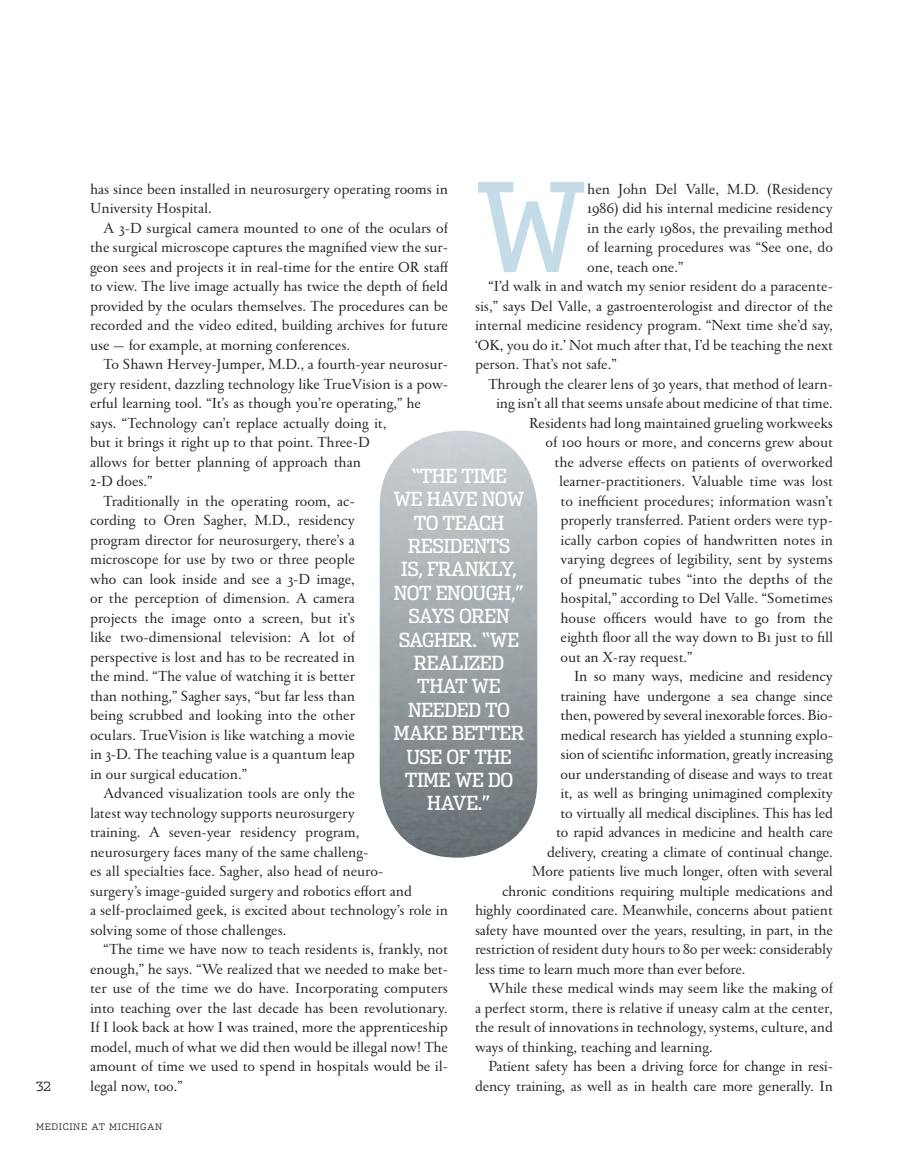
<style>
.page{position:relative;width:905px;height:1175px;background:#fff}
.page>*{position:absolute;margin:0;border:0;box-sizing:border-box;transform-origin:0 0}
.Garr__Body__10_5_13{font:122.7px "Dispatch Cond";color:#c3dce8}
.Garr__Pullquote{font:19.5px/23.4px "Dispatch Cond";letter-spacing:-.02em;color:#fff;text-align:center}
.Garr__Body__10_5_13-2{font:15.75px/19.5px "Garamond FB Text";color:#231f20;text-align:justify}
.Page___Left{font:300 12.75px "Dispatch";color:#231f20}
.Folio_Left{font:300 9px "Dispatch";letter-spacing:.07em;color:#231f20}
</style>
<div class="page">
<img style="left:380px;top:430px;width:157px;height:427px">
<p class="Page___Left" style="left:36px;top:1078px;width:17px">32</p>
<p class="Garr__Body__10_5_13" style="left:475px;top:154px;width:114px">W</p>
<p class="Garr__Body__10_5_13-2" style="left:587px;top:180px;width:247px">hen John Del Valle, M.D. (Residency 1986) did his internal medicine residency in the early 1980s, the prevailing method of learning procedures was “See one, do one, teach one.”</p>
<p class="Garr__Body__10_5_13-2" style="left:475px;top:277px;width:359px;text-indent:14px">“I’d walk in and watch my senior resident do a paracente&shy;sis,” says Del Valle, a gastroenterologist and director of the internal medicine residency program. “Next time she’d say, ‘OK, you do it.’ Not much after that, I’d be teaching the next person. That’s not safe.”</p>
<p class="Garr__Body__10_5_13-2" style="left:488px;top:375px;width:346px">Through the clearer lens of 30 years, that method of learn-</p>
<p class="Garr__Body__10_5_13-2" style="left:496px;top:394px;width:338px">ing isn’t all that seems unsafe about medicine of that time.</p>
<p class="Garr__Body__10_5_13-2" style="left:529px;top:414px;width:305px">Residents had long maintained grueling workweeks</p>
<p class="Garr__Body__10_5_13-2" style="left:545px;top:433px;width:289px">of 100 hours or more, and concerns grew about</p>
<p class="Garr__Body__10_5_13-2" style="left:554px;top:453px;width:280px">the adverse effects on patients of overworked</p>
<p class="Garr__Body__10_5_13-2" style="left:559px;top:472px;width:275px">learner-practitioners. Valuable time was lost</p>
<p class="Garr__Body__10_5_13-2" style="left:560px;top:492px;width:274px">to inefficient procedures; information wasn’t</p>
<p class="Garr__Body__10_5_13-2" style="left:560px;top:511px;width:274px">properly transferred. Patient orders were typ-</p>
<p class="Garr__Body__10_5_13-2" style="left:560px;top:531px;width:274px">ically carbon copies of handwritten notes in</p>
<p class="Garr__Body__10_5_13-2" style="left:560px;top:550px;width:274px">varying degrees of legibility, sent by systems</p>
<p class="Garr__Body__10_5_13-2" style="left:560px;top:570px;width:274px">of pneumatic tubes “into the depths of the</p>
<p class="Garr__Body__10_5_13-2" style="left:560px;top:589px;width:274px">hospital,” according to Del Valle. “Sometimes</p>
<p class="Garr__Body__10_5_13-2" style="left:560px;top:609px;width:274px">house officers would have to go from the</p>
<p class="Garr__Body__10_5_13-2" style="left:560px;top:628px;width:274px">eighth floor all the way down to B1 just to fill</p>
<p class="Garr__Body__10_5_13-2" style="left:560px;top:648px;width:133px">out an X-ray request.”</p>
<p class="Garr__Body__10_5_13-2" style="left:574px;top:667px;width:260px">In so many ways, medicine and residency</p>
<p class="Garr__Body__10_5_13-2" style="left:560px;top:687px;width:274px">training have undergone a sea change since</p>
<p class="Garr__Body__10_5_13-2" style="left:560px;top:706px;width:274px">then, powered by several inexorable forces. Bio-</p>
<p class="Garr__Body__10_5_13-2" style="left:560px;top:726px;width:274px">medical research has yielded a stunning explo-</p>
<p class="Garr__Body__10_5_13-2" style="left:560px;top:745px;width:274px">sion of scientific information, greatly increasing</p>
<p class="Garr__Body__10_5_13-2" style="left:560px;top:765px;width:274px">our understanding of disease and ways to treat</p>
<p class="Garr__Body__10_5_13-2" style="left:560px;top:784px;width:274px">it, as well as bringing unimagined complexity</p>
<p class="Garr__Body__10_5_13-2" style="left:560px;top:804px;width:274px">to virtually all medical disciplines. This has led</p>
<p class="Garr__Body__10_5_13-2" style="left:556px;top:823px;width:278px">to rapid advances in medicine and health care</p>
<p class="Garr__Body__10_5_13-2" style="left:547px;top:843px;width:287px">delivery, creating a climate of continual change.</p>
<p class="Garr__Body__10_5_13-2" style="left:532px;top:862px;width:302px">More patients live much longer, often with several</p>
<p class="Garr__Body__10_5_13-2" style="left:502px;top:882px;width:332px">chronic conditions requiring multiple medications and</p>
<p class="Garr__Body__10_5_13-2" style="left:475px;top:901px;width:359px">highly coordinated care. Meanwhile, concerns about patient</p>
<p class="Garr__Body__10_5_13-2" style="left:475px;top:921px;width:359px">safety have mounted over the years, resulting, in part, in the</p>
<p class="Garr__Body__10_5_13-2" style="left:475px;top:940px;width:359px">restriction of resident duty hours to 80 per week: considerably</p>
<p class="Garr__Body__10_5_13-2" style="left:475px;top:960px;width:272px">less time to learn much more than ever before.</p>
<p class="Garr__Body__10_5_13-2" style="left:475px;top:979px;width:359px;text-indent:14px">While these medical winds may seem like the making of a perfect storm, there is relative if uneasy calm at the center, the result of innovations in technology, systems, culture, and ways of thinking, teaching and learning.</p>
<p class="Garr__Body__10_5_13-2" style="left:475px;top:1057px;width:359px;text-align:right">Patient safety has been a driving force for change in resi&shy;dency training, as well as in health care more generally. In</p>
<p class="Garr__Body__10_5_13-2" style="left:90px;top:180px;width:359px">has since been installed in neurosurgery operating rooms in<br>University Hospital.</p>
<p class="Garr__Body__10_5_13-2" style="left:90px;top:219px;width:359px;text-indent:14px">A 3-D surgical camera mounted to one of the oculars of the surgical microscope captures the magnified view the sur&shy;geon sees and projects it in real-time for the entire OR staff to view. The live image actually has twice the depth of field provided by the oculars themselves. The procedures can be recorded and the video edited, building archives for future use — for example, at morning conferences.</p>
<p class="Garr__Body__10_5_13-2" style="left:90px;top:355px;width:359px;text-align:left;text-indent:14px">To Shawn Hervey-Jumper, M.D., a fourth-year neurosur&shy;gery resident, dazzling technology like TrueVision is a pow&shy;erful learning tool. “It’s as though you’re operating,” he says. “Technology can’t replace actually doing it,<br>but it brings it right up to that point. Three-D<br>allows for better planning of approach than<br>2-D does.”</p>
<p class="Garr__Body__10_5_13-2" style="left:90px;top:492px;width:266px;text-indent:14px">Traditionally in the operating room, ac&shy;cording to Oren Sagher, M.D., residency program director for neurosurgery, there’s a microscope for use by two or three people who can look inside and see a 3-D image, or the perception of dimension. A camera projects the image onto a screen, but it’s like two-dimensional television: A lot of perspective is lost and has to be recreated in the mind. “The value of watching it is better than nothing,” Sagher says, “but far less than being scrubbed and looking into the other oculars. TrueVision is like watching a movie in 3-D. The teaching value is a quantum leap in our surgical education.”</p>
<p class="Garr__Body__10_5_13-2" style="left:90px;top:784px;width:359px;text-align:left;text-indent:14px">Advanced visualization tools are only the<br>latest way technology supports neurosurgery<br>training. A seven-year residency program,<br>neurosurgery faces many of the same challeng-<br>es all specialties face. Sagher, also head of neuro-<br>surgery’s image-guided surgery and robotics effort and<br>a self-proclaimed geek, is excited about technology’s role in solving some of those challenges.</p>
<p class="Garr__Body__10_5_13-2" style="left:90px;top:940px;width:359px;text-indent:14px">“The time we have now to teach residents is, frankly, not enough,” he says. “We realized that we needed to make bet&shy;ter use of the time we do have. Incorporating computers into teaching over the last decade has been revolutionary.<br>If I look back at how I was trained, more the apprenticeship model, much of what we did then would be illegal now! The amount of time we used to spend in hospitals would be il&shy;legal now, too.”</p>
<p class="Garr__Pullquote" style="left:393px;top:464px;width:133px">“THE TIME<br>WE HAVE NOW<br>TO TEACH<br>RESIDENTS<br>IS, FRANKLY,<br>NOT ENOUGH,”<br>SAYS OREN<br>SAGHER. “WE<br>REALIZED<br>THAT WE<br>NEEDED TO<br>MAKE BETTER<br>USE OF THE<br>TIME WE DO<br>HAVE.”</p>
<p class="Folio_Left" style="left:36px;top:1121px;width:128px">MEDICINE AT MICHIGAN</p>
</div>
